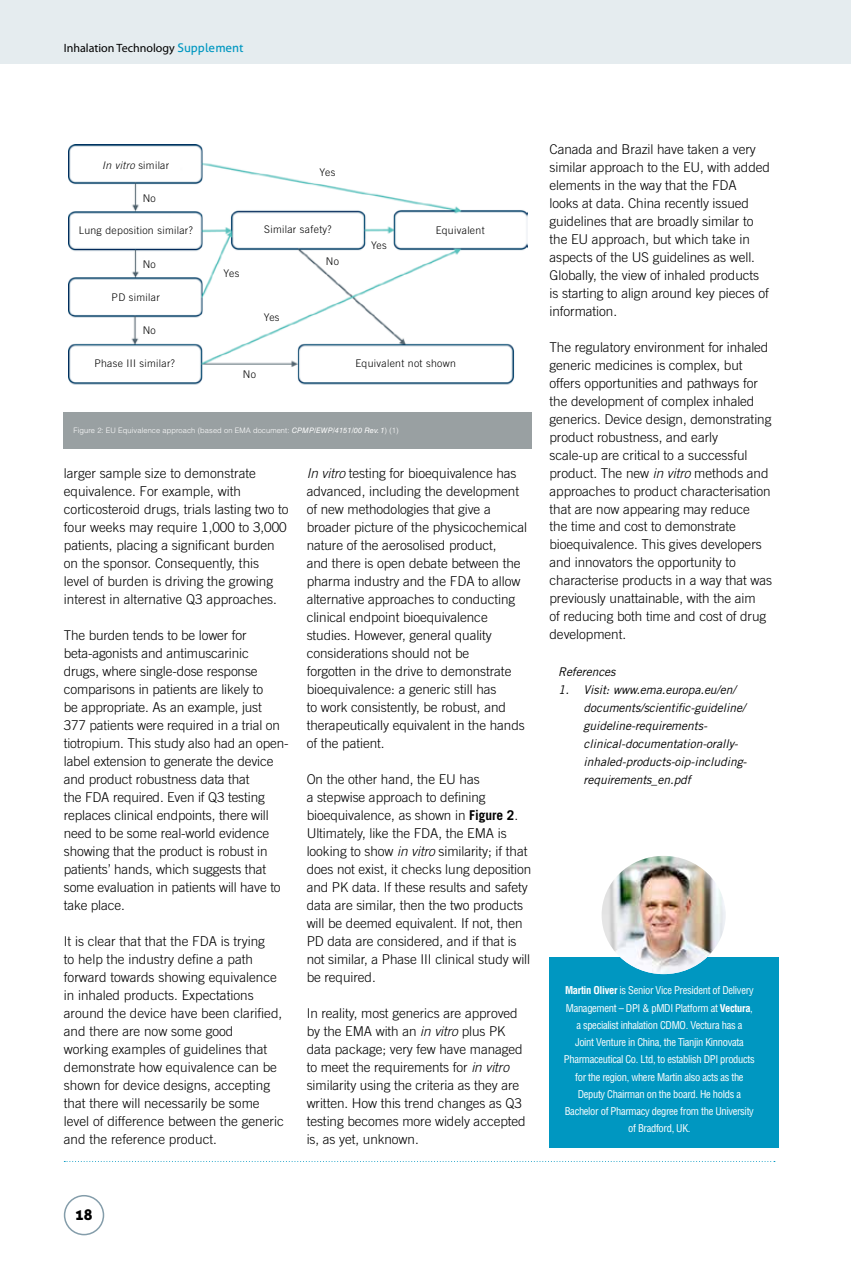
<style>
.page{position:relative;width:851px;height:1263px;background:#fff}
.page>*{position:absolute;margin:0;border:0;box-sizing:border-box;transform-origin:0 0}
.t1{font:15px "Aller Display";color:#000}
.t2{font:300 13.5px/18px "Trade Gothic LT Std";letter-spacing:-.005em;color:#000}
.t3{font:italic 12px/18px "Trade Gothic LT Std";letter-spacing:-.005em;color:#000}
.t4{font:12px "Myriad Pro";color:#000}
.t5{font:condensed 10.5px/17.2px "Helvetica";letter-spacing:-.03em;color:#fff;text-align:center}
.t6{font:300 10.5px "Trade Gothic LT Std";letter-spacing:.03em;color:#000}
.t7{font:italic 300 10.5px "Trade Gothic LT Std";letter-spacing:.03em;color:#000}
.t8{font:300 7.5px "Helvetica LT Std";letter-spacing:.01em;color:#fff}
.s1{font-family:"Aller";color:#0097c1}
.s2{font-style:normal}
.s3{font-weight:400;font-style:italic}
.s4{font-style:italic}
.s5{font-weight:700}
</style>
<div class="page">
<svg style="left:64px;top:1161px;width:710px;height:1px"></svg>
<div style="left:0;top:0;width:850px;height:64px;background:#e5ecef"></div>
<img style="left:68px;top:145px;width:459px;height:240px">
<div style="left:64px;top:412px;width:467px;height:36px;background:#99a0a2"></div>
<div style="left:549px;top:957px;width:229px;height:190px;background:#0097c1"></div>
<img style="left:602px;top:856px;width:123px;height:118px">
<div style="left:64px;top:1195px;width:40px;height:40px;border:2px solid #849daa;border-radius:50%"></div>
<p class="t4" style="left:64px;top:41px;width:181px">Inhalation Technology <span class="s1">Supplement</span></p>
<p class="t7" style="left:102px;top:159px;width:69px">In vitro <span class="s2">similar</span></p>
<p class="t6" style="left:143px;top:192px;width:15px">No</p>
<p class="t6" style="left:79px;top:224px;width:115px">Lung deposition similar?</p>
<p class="t6" style="left:143px;top:258px;width:15px">No</p>
<p class="t6" style="left:112px;top:291px;width:50px">PD similar</p>
<p class="t6" style="left:143px;top:324px;width:15px">No</p>
<p class="t6" style="left:94px;top:357px;width:82px">Phase III similar?</p>
<p class="t6" style="left:319px;top:166px;width:17px">Yes</p>
<p class="t6" style="left:223px;top:267px;width:17px">Yes</p>
<p class="t6" style="left:264px;top:223px;width:69px">Similar safety?</p>
<p class="t6" style="left:264px;top:311px;width:17px">Yes</p>
<p class="t6" style="left:326px;top:255px;width:15px">No</p>
<p class="t6" style="left:243px;top:368px;width:15px">No</p>
<p class="t6" style="left:371px;top:239px;width:17px">Yes</p>
<p class="t6" style="left:435px;top:224px;width:50px">Equivalent</p>
<p class="t6" style="left:355px;top:357px;width:102px">Equivalent not shown</p>
<p class="t8" style="left:74px;top:426px;width:326px">Figure 2: EU Equivalence approach (based on EMA document: <span class="s3">CPMP/EWP/4151/00 Rev. 1</span>) (1)</p>
<p class="t2" style="left:64px;top:464px;width:226px">larger sample size to demonstrate equivalence. For example, with corticosteroid drugs, trials lasting two to four weeks may require 1,000 to 3,000 patients, placing a significant burden on the sponsor. Consequently, this<br>level of burden is driving the growing interest in alternative Q3 approaches.</p>
<p class="t2" style="left:64px;top:626px;width:226px">The burden tends to be lower for beta-agonists and antimuscarinic<br>drugs, where single-dose response comparisons in patients are likely to<br>be appropriate. As an example, just<br>377 patients were required in a trial on tiotropium. This study also had an open&shy;label extension to generate the device and product robustness data that<br>the FDA required. Even if Q3 testing replaces clinical endpoints, there will need to be some real-world evidence showing that the product is robust in patients’ hands, which suggests that some evaluation in patients will have to take place.</p>
<p class="t2" style="left:64px;top:932px;width:221px">It is clear that that the FDA is trying<br>to help the industry define a path forward towards showing equivalence in inhaled products. Expectations around the device have been clarified, and there are now some good<br>working examples of guidelines that demonstrate how equivalence can be shown for device designs, accepting that there will necessarily be some level of difference between the generic and the reference product.</p>
<p class="t2" style="left:306px;top:464px;width:222px"><span class="s4">In vitro</span> testing for bioequivalence has advanced, including the development of new methodologies that give a broader picture of the physicochemical nature of the aerosolised product,<br>and there is open debate between the pharma industry and the FDA to allow alternative approaches to conducting clinical endpoint bioequivalence studies. However, general quality considerations should not be<br>forgotten in the drive to demonstrate bioequivalence: a generic still has<br>to work consistently, be robust, and therapeutically equivalent in the hands of the patient.</p>
<p class="t2" style="left:306px;top:770px;width:226px">On the other hand, the EU has<br>a stepwise approach to defining bioequivalence, as shown in <span class="s5">Figure 2</span>.<br>Ultimately, like the FDA, the EMA is looking to show <span class="s4">in vitro</span> similarity; if that does not exist, it checks lung deposition and PK data. If these results and safety data are similar, then the two products will be deemed equivalent. If not, then PD data are considered, and if that is not similar, a Phase III clinical study will be required.</p>
<p class="t2" style="left:306px;top:1004px;width:220px">In reality, most generics are approved by the EMA with an <span class="s4">in vitro</span> plus PK data package; very few have managed to meet the requirements for <span class="s4">in vitro </span>similarity using the criteria as they are written. How this trend changes as Q3 testing becomes more widely accepted is, as yet, unknown.</p>
<p class="t2" style="left:549px;top:140px;width:222px">Canada and Brazil have taken a very similar approach to the EU, with added elements in the way that the FDA<br>looks at data. China recently issued guidelines that are broadly similar to the EU approach, but which take in aspects of the US guidelines as well.<br>Globally, the view of inhaled products is starting to align around key pieces of information.</p>
<p class="t2" style="left:549px;top:337px;width:224px">The regulatory environment for inhaled generic medicines is complex, but offers opportunities and pathways for the development of complex inhaled generics. Device design, demonstrating product robustness, and early<br>scale-up are critical to a successful product. The new <span class="s4">in vitro</span> methods and approaches to product characterisation that are now appearing may reduce<br>the time and cost to demonstrate bioequivalence. This gives developers and innovators the opportunity to characterise products in a way that was previously unattainable, with the aim<br>of reducing both time and cost of drug development.</p>
<p class="t3" style="left:558px;top:663px;width:59px">References</p>
<p class="t3" style="left:583px;top:681px;width:165px;text-indent:-26px">1. Visit: www.ema.europa.eu/en/ documents/scientific-guideline/ guideline-requirements&shy;clinical-documentation-orally&shy;inhaled-products-oip-including&shy;requirements_en.pdf</p>
<p class="t5" style="left:564px;top:982px;width:192px"><span class="s5">Martin Oliver</span> is Senior Vice President of Delivery Management – DPI &amp; pMDI Platform at <span class="s5">Vectura</span>, a specialist inhalation CDMO. Vectura has a<br>Joint Venture in China, the Tianjin Kinnovata Pharmaceutical Co. Ltd, to establish DPI products for the region, where Martin also acts as the Deputy Chairman on the board. He holds a Bachelor of Pharmacy degree from the University of Bradford, UK.</p>
<p class="t1" style="left:76px;top:1205px;width:18px">18</p>
</div>
